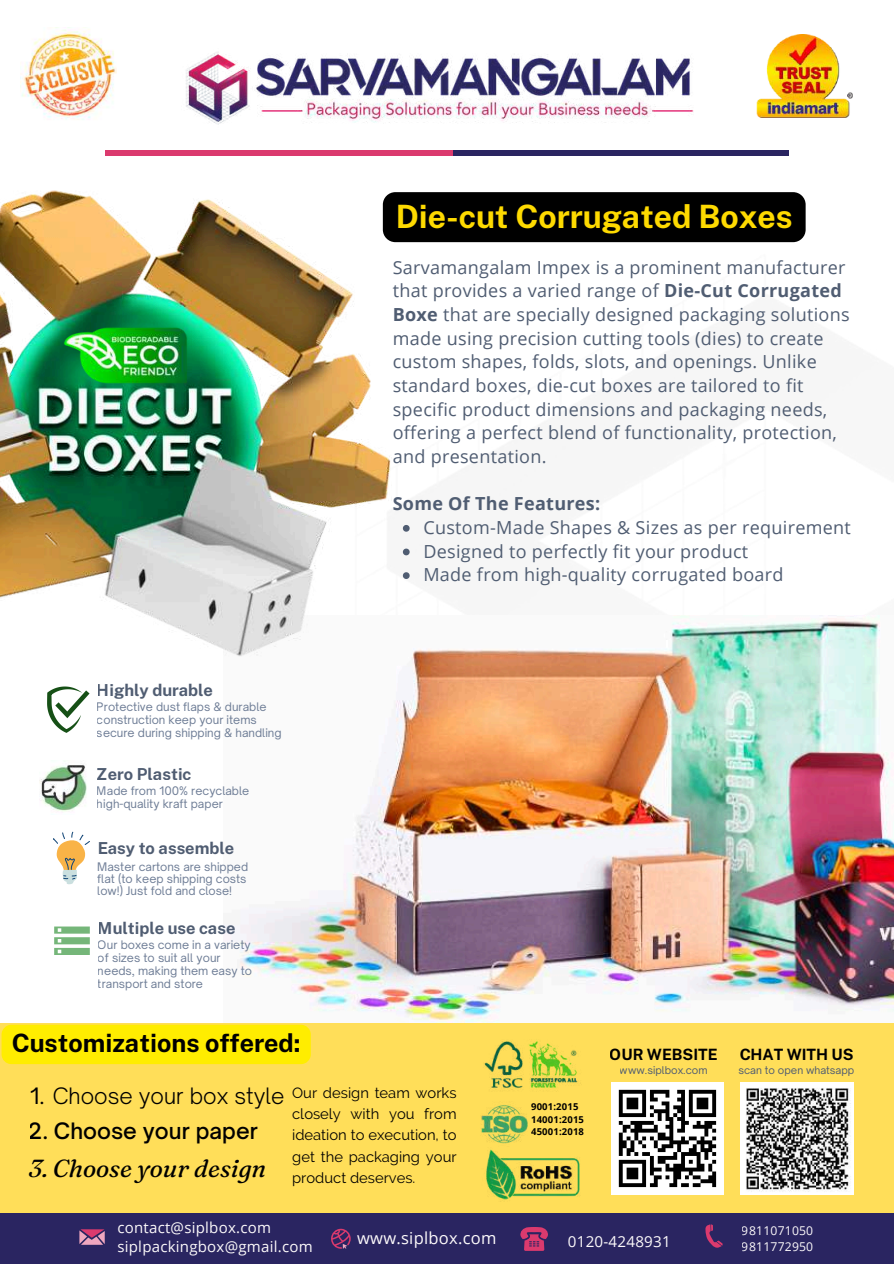
<style>
.page{position:relative;width:894px;height:1264px;background:#fff}
.page>*{position:absolute;margin:0;border:0;box-sizing:border-box;transform-origin:0 0}
.t1{font:700 32.1px "Public Sans";color:#feda00}
.t2{font:700 25.2px "Public Sans";color:#000}
.t3{font:italic 24.75px "Fraunces 9 pt";color:#000}
.t4{font:300 21.6px "Open Sauce One";color:#000}
.t5{font:500 21.6px "Open Sauce One";color:#000}
.t6{font:18px/23.7px "Open Sans";letter-spacing:.015em;color:#505d72}
.t7{font:700 18px "Open Sans";letter-spacing:.015em;color:#505d72}
.t8{font:700 16.5px "Public Sans";color:#505d72}
.t9{font:16.5px "Open Sans";letter-spacing:.015em;color:#fdfafb}
.t10{font:700 15.6px "Public Sans";color:#000}
.t11{font:15.15px "Open Sans";letter-spacing:.015em;color:#fdfafb}
.t12{font:15px/19.2px "Open Sans";letter-spacing:.015em;color:#fdfafb}
.t13{font:14.7px/21.3px "Raleway";color:#000;text-align:justify}
.t14{font:12.15px/16.2px "Open Sans";letter-spacing:.015em;color:#fdfafb}
.t15{font:11.25px/13.2px "Open Sauce One";color:#6e7d96}
.t16{font:10.2px "Open Sauce One";color:#505d72}
.t17{font:700 9.45px/12.5px "Open Sans";letter-spacing:.015em;color:#000}
.s1{font-weight:700}
.s2{font-weight:400}
</style>
<div class="page">
<img style="left:186px;top:52px;width:508px;height:73px">
<div style="left:359px;top:150px;width:429px;height:5px;background:#2a2561"></div>
<div style="left:105px;top:150px;width:347px;height:5px;background:#db3a6e"></div>
<div style="left:383px;top:192px;width:422px;height:50px;background:#000;border-radius:12px"></div>
<svg style="left:403px;top:525px;width:6px;height:6px"></svg>
<svg style="left:403px;top:548px;width:6px;height:7px"></svg>
<svg style="left:403px;top:572px;width:6px;height:7px"></svg>
<img style="left:239px;top:615px;width:654px;height:407px">
<div style="left:0;top:1022px;width:893px;height:193px;background:#ffde59"></div>
<div style="left:611px;top:1082px;width:112px;height:112px;background:#fff"></div>
<svg style="left:618px;top:1089px;width:98px;height:97px"></svg>
<div style="left:0;top:1213px;width:893px;height:50px;background:#2a2561"></div>
<svg style="left:520px;top:1227px;width:28px;height:23px"></svg>
<svg style="left:331px;top:1228px;width:19px;height:20px"></svg>
<svg style="left:80px;top:1229px;width:24px;height:7px"></svg>
<svg style="left:79px;top:1230px;width:8px;height:13px"></svg>
<svg style="left:81px;top:1236px;width:17px;height:8px"></svg>
<svg style="left:98px;top:1230px;width:7px;height:14px"></svg>
<svg style="left:705px;top:1224px;width:17px;height:23px"></svg>
<img style="left:740px;top:1082px;width:113px;height:112px">
<img style="left:0;top:190px;width:391px;height:471px">
<img style="left:40px;top:270px;width:171px;height:171px">
<svg style="left:47px;top:686px;width:42px;height:46px"></svg>
<svg style="left:53px;top:831px;width:37px;height:53px"></svg>
<img style="left:40px;top:761px;width:47px;height:51px">
<svg style="left:54px;top:926px;width:36px;height:28px"></svg>
<div style="left:2px;top:1024px;width:309px;height:40px;background:#ffed00;border-radius:10px"></div>
<img style="left:756px;top:34px;width:96px;height:83px">
<img style="left:21px;top:27px;width:96px;height:93px">
<img style="left:484px;top:1041px;width:97px;height:49px">
<img style="left:481px;top:1105px;width:47px;height:39px">
<img style="left:486px;top:1149px;width:94px;height:51px">
<p class="t8" style="left:97px;top:680px;width:118px">Highly durable</p>
<p class="t15" style="left:97px;top:700px;width:186px">Protective dust flaps &amp; durable construction keep your items secure during shipping &amp; handling</p>
<p class="t8" style="left:97px;top:764px;width:96px">Zero Plastic</p>
<p class="t15" style="left:97px;top:783px;width:154px">Made from 100% recyclable high-quality kraft paper</p>
<p class="t8" style="left:97px;top:838px;width:138px">Easy to assemble</p>
<p class="t15" style="left:97px;top:860px;width:152px;line-height:12.3px">Master cartons are shipped flat (to keep shipping costs low!) Just fold and close!</p>
<p class="t8" style="left:98px;top:917px;width:139px">Multiple use case</p>
<p class="t15" style="left:98px;top:937px;width:156px">Our boxes come in a variety of sizes to suit all your needs, making them easy to transport and store</p>
<h2 class="t2" style="left:12px;top:1028px;width:290px">Customizations offered:</h2>
<h1 class="t1" style="left:395px;top:197px;width:398px">Die-cut Corrugated Boxes</h1>
<p class="t6" style="left:392px;top:255px;width:458px">Sarvamangalam Impex is a prominent manufacturer that provides a varied range of <span class="s1">Die-Cut Corrugated Boxe</span> that are specially designed packaging solutions made using precision cutting tools (dies) to create custom shapes, folds, slots, and openings. Unlike standard boxes, die-cut boxes are tailored to fit specific product dimensions and packaging needs, offering a perfect blend of functionality, protection, and presentation.</p>
<p class="t7" style="left:392px;top:491px;width:209px">Some Of The Features:</p>
<p class="t6" style="left:423px;top:515px;width:429px">Custom-Made Shapes &amp; Sizes as per requirement<br>Designed to perfectly fit your product<br>Made from high-quality corrugated board</p>
<p class="t10" style="left:609px;top:1045px;width:109px">OUR WEBSITE</p>
<p class="t16" style="left:619px;top:1063px;width:89px">www.siplbox.com</p>
<p class="t10" style="left:739px;top:1045px;width:116px">CHAT WITH US</p>
<p class="t16" style="left:738px;top:1063px;width:117px">scan to open whatsapp</p>
<p class="t4" style="left:30px;top:1082px;width:256px"><span class="s2">1.</span> Choose your box style</p>
<p class="t5" style="left:29px;top:1117px;width:230px">2. Choose your paper</p>
<h3 class="t3" style="left:29px;top:1152px;width:239px">3. Choose your design</h3>
<p class="t13" style="left:292px;top:1082px;width:166px">Our design team works closely with you from ideation to execution, to get the packaging your product deserves.</p>
<p class="t17" style="left:531px;top:1100px;width:54px">9001:2015<br>14001:2015<br>45001:2018</p>
<p class="t12" style="left:117px;top:1217px;width:197px">contact@siplbox.com siplpackingbox@gmail.com</p>
<p class="t9" style="left:357px;top:1226px;width:141px">www.siplbox.com</p>
<p class="t14" style="left:741px;top:1221px;width:73px">9811071050<br>9811772950</p>
<p class="t11" style="left:567px;top:1231px;width:104px">0120-4248931</p>
</div>
